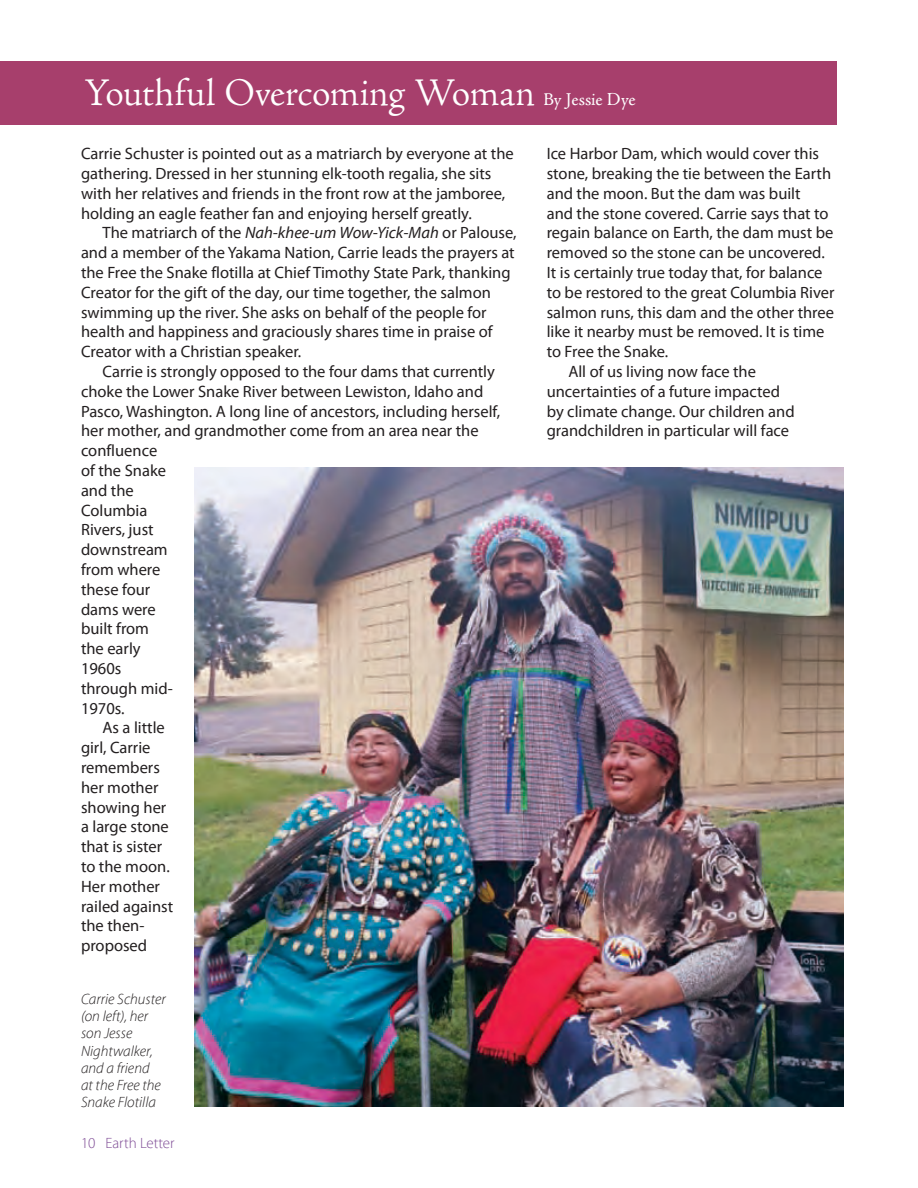
<style>
.page{position:relative;width:918px;height:1188px;background:#fff}
.page>*{position:absolute;margin:0;border:0;box-sizing:border-box;transform-origin:0 0}
.t1{font:300 39px "Adobe Jenson Pro";color:#fff}
.t2{font:16.5px/19.8px "Myriad Pro";color:#231f20}
.t3{font:italic 300 15px/17.2px "Myriad Pro";color:#231f20}
.t4{font:300 15px "Myriad Pro";color:#7e4b95}
.s1{font-weight:400;font-size:18px}
.s2{font-style:italic}
</style>
<div class="page">
<div style="left:0;top:62px;width:837px;height:63px;background:#a73f6c"></div>
<img style="left:194px;top:468px;width:649px;height:639px">
<h1 class="t1" style="left:84px;top:71px;width:553px">Youthful Overcoming Woman <span class="s1">By Jessie Dye</span></h1>
<p class="t2" style="left:81px;top:143px;width:434px">Carrie Schuster is pointed out as a matriarch by everyone at the gathering. Dressed in her stunning elk-tooth regalia, she sits with her relatives and friends in the front row at the jamboree, holding an eagle feather fan and enjoying herself greatly.</p>
<p class="t2" style="left:81px;top:223px;width:437px;text-indent:22px">The matriarch of the <span class="s2">Nah-khee-um Wow-Yick-Mah</span> or Palouse, and a member of the Yakama Nation, Carrie leads the prayers at the Free the Snake flotilla at Chief Timothy State Park, thanking Creator for the gift of the day, our time together, the salmon swimming up the river. She asks on behalf of the people for health and happiness and graciously shares time in praise of Creator with a Christian speaker.</p>
<p class="t2" style="left:103px;top:361px;width:394px">Carrie is strongly opposed to the four dams that currently</p>
<p class="t2" style="left:81px;top:381px;width:404px">choke the Lower Snake River between Lewiston, Idaho and</p>
<p class="t2" style="left:81px;top:401px;width:421px">Pasco, Washington. A long line of ancestors, including herself,</p>
<p class="t2" style="left:81px;top:421px;width:399px">her mother, and grandmother come from an area near the</p>
<p class="t2" style="left:81px;top:440px;width:78px">confluence</p>
<p class="t2" style="left:81px;top:460px;width:87px">of the Snake</p>
<p class="t2" style="left:81px;top:480px;width:54px">and the</p>
<p class="t2" style="left:81px;top:500px;width:68px">Columbia</p>
<p class="t2" style="left:81px;top:520px;width:74px">Rivers, just</p>
<p class="t2" style="left:81px;top:539px;width:88px">downstream</p>
<p class="t2" style="left:81px;top:559px;width:81px">from where</p>
<p class="t2" style="left:81px;top:579px;width:71px">these four</p>
<p class="t2" style="left:81px;top:599px;width:76px">dams were</p>
<p class="t2" style="left:81px;top:619px;width:70px">built from</p>
<p class="t2" style="left:81px;top:638px;width:61px">the early</p>
<p class="t2" style="left:81px;top:658px;width:42px">1960s</p>
<p class="t2" style="left:81px;top:678px;width:93px">through mid-</p>
<p class="t2" style="left:81px;top:698px;width:45px">1970s.</p>
<p class="t2" style="left:103px;top:718px;width:64px">As a little</p>
<p class="t2" style="left:81px;top:737px;width:71px">girl, Carrie</p>
<p class="t2" style="left:81px;top:757px;width:80px">remembers</p>
<p class="t2" style="left:81px;top:777px;width:79px">her mother</p>
<p class="t2" style="left:81px;top:797px;width:87px">showing her</p>
<p class="t2" style="left:81px;top:817px;width:89px">a large stone</p>
<p class="t2" style="left:81px;top:836px;width:83px">that is sister</p>
<p class="t2" style="left:81px;top:856px;width:90px">to the moon.</p>
<p class="t2" style="left:81px;top:876px;width:81px">Her mother</p>
<p class="t2" style="left:81px;top:896px;width:94px">railed against</p>
<p class="t2" style="left:81px;top:916px;width:65px">the then-</p>
<p class="t2" style="left:81px;top:935px;width:68px">proposed</p>
<p class="t3" style="left:81px;top:990px;width:86px">Carrie Schuster (on left), her son Jesse<br>Nightwalker, and a friend<br>at the Free the<br>Snake Flotilla</p>
<p class="t4" style="left:81px;top:1133px;width:95px">10 Earth Letter</p>
<p class="t2" style="left:547px;top:143px;width:274px">Ice Harbor Dam, which would cover this</p>
<p class="t2" style="left:547px;top:163px;width:286px">stone, breaking the tie between the Earth</p>
<p class="t2" style="left:547px;top:183px;width:255px">and the moon. But the dam was built</p>
<p class="t2" style="left:547px;top:203px;width:283px">and the stone covered. Carrie says that to</p>
<p class="t2" style="left:547px;top:223px;width:288px">regain balance on Earth, the dam must be</p>
<p class="t2" style="left:547px;top:242px;width:280px">removed so the stone can be uncovered.</p>
<p class="t2" style="left:547px;top:262px;width:277px">It is certainly true today that, for balance</p>
<p class="t2" style="left:547px;top:282px;width:289px">to be restored to the great Columbia River</p>
<p class="t2" style="left:547px;top:302px;width:289px">salmon runs, this dam and the other three</p>
<p class="t2" style="left:547px;top:322px;width:279px">like it nearby must be removed. It is time</p>
<p class="t2" style="left:547px;top:341px;width:123px">to Free the Snake.</p>
<p class="t2" style="left:568px;top:361px;width:189px">All of us living now face the</p>
<p class="t2" style="left:547px;top:381px;width:235px">uncertainties of a future impacted</p>
<p class="t2" style="left:547px;top:401px;width:249px">by climate change. Our children and</p>
<p class="t2" style="left:547px;top:421px;width:244px">grandchildren in particular will face</p>
</div>
